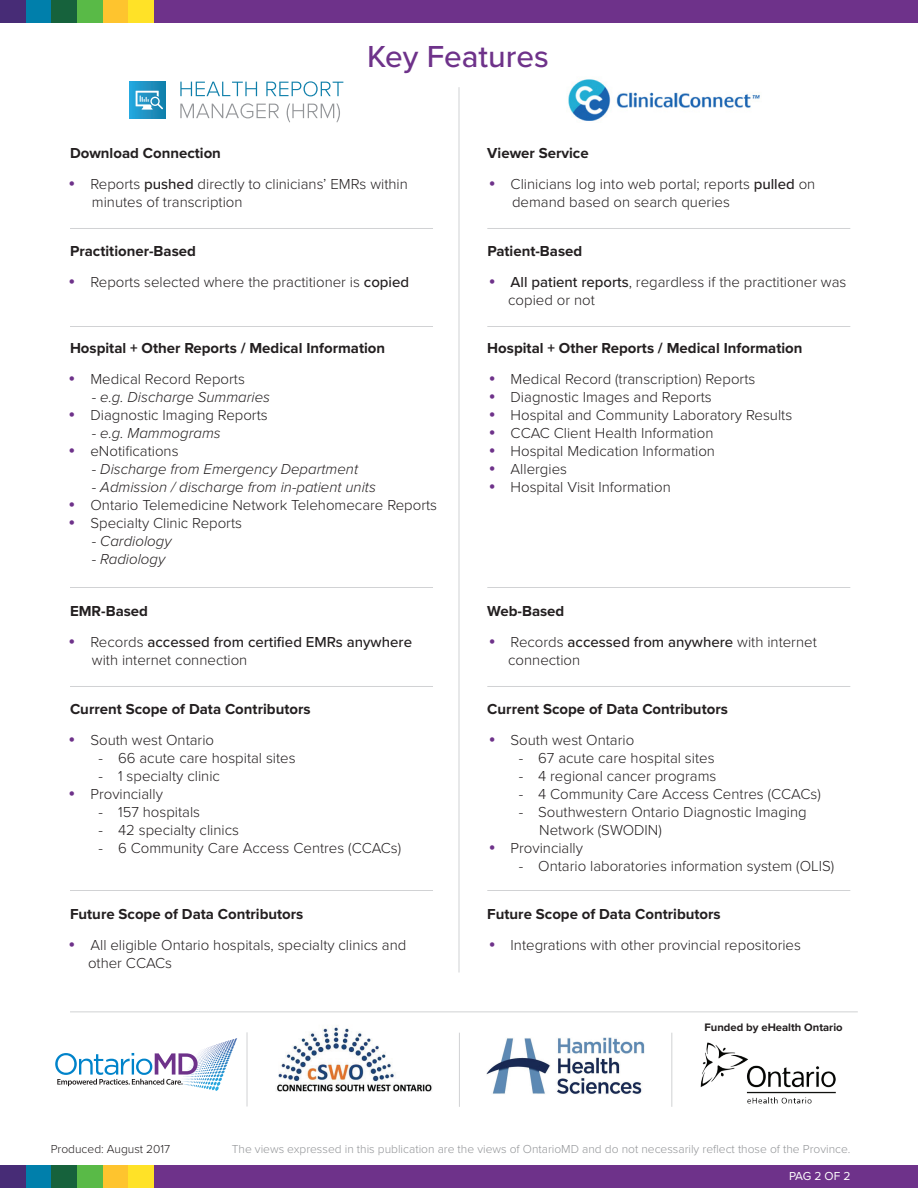
<style>
.page{position:relative;width:918px;height:1188px;background:#fff}
.page>*{position:absolute;margin:0;border:0;box-sizing:border-box;transform-origin:0 0}
.t1{font:500 31.5px "Proxima Nova";color:#6e328a}
.t2{font:300 15px/18px "Proxima Nova";color:#231f20}
.t3{font:700 15px "Proxima Nova";color:#231f20}
.t4{font:italic 300 15px "Proxima Nova";color:#231f20}
.t5{font:500 15px/18px "Proxima Nova";color:#231f20}
.t6{font:300 12px "Proxima Nova";color:#939598}
.t7{font:300 12px "Proxima Nova";color:#231f20}
.t8{font:12px "Proxima Nova";color:#fff}
.t9{font:700 11.25px "Proxima Nova";color:#231f20}
.s1{color:#6e328a}
.s2{font-weight:500}
.s3{font-weight:300}
</style>
<div class="page">
<div style="left:0;top:0;width:918px;height:22px;background:#6e328a"></div>
<div style="left:128px;top:0;width:26px;height:22px;background:#ffe227"></div>
<div style="left:103px;top:0;width:25px;height:22px;background:#fec42e"></div>
<div style="left:77px;top:0;width:26px;height:22px;background:#59ba47"></div>
<div style="left:51px;top:0;width:26px;height:22px;background:#16623c"></div>
<div style="left:26px;top:0;width:25px;height:22px;background:#007fab"></div>
<div style="left:0;top:0;width:26px;height:22px;background:#472c76"></div>
<div style="left:0;top:1166px;width:918px;height:22px;background:#6e328a"></div>
<div style="left:128px;top:1166px;width:26px;height:22px;background:#ffe227"></div>
<div style="left:103px;top:1166px;width:25px;height:22px;background:#fec42e"></div>
<div style="left:77px;top:1166px;width:26px;height:22px;background:#59ba47"></div>
<div style="left:51px;top:1166px;width:26px;height:22px;background:#16623c"></div>
<div style="left:26px;top:1166px;width:25px;height:22px;background:#007fab"></div>
<div style="left:0;top:1166px;width:26px;height:22px;background:#472c76"></div>
<img style="left:568px;top:79px;width:192px;height:42px">
<hr style="left:487px;top:228px;width:363px;height:1px;background:#d1d2d4">
<hr style="left:70px;top:228px;width:363px;height:1px;background:#d1d2d4">
<hr style="left:487px;top:326px;width:363px;height:1px;background:#d1d2d4">
<hr style="left:70px;top:326px;width:363px;height:1px;background:#d1d2d4">
<hr style="left:487px;top:686px;width:363px;height:1px;background:#d1d2d4">
<hr style="left:70px;top:686px;width:363px;height:1px;background:#d1d2d4">
<hr style="left:487px;top:587px;width:363px;height:1px;background:#d1d2d4">
<hr style="left:70px;top:587px;width:363px;height:1px;background:#d1d2d4">
<hr style="left:487px;top:890px;width:363px;height:1px;background:#d1d2d4">
<hr style="left:70px;top:890px;width:363px;height:1px;background:#d1d2d4">
<hr style="left:70px;top:1011px;width:788px;height:1px;background:#d1d2d4">
<hr style="left:459px;top:87px;width:1px;height:885px;background:#d1d2d4">
<svg style="left:221px;top:1038px;width:16px;height:6px"></svg>
<svg style="left:55px;top:1053px;width:143px;height:33px"></svg>
<img style="left:700px;top:1042px;width:136px;height:62px">
<hr style="left:459px;top:1033px;width:1px;height:74px;background:#d1d2d4">
<hr style="left:671px;top:1033px;width:1px;height:74px;background:#d1d2d4">
<hr style="left:247px;top:1032px;width:1px;height:75px;background:#d1d2d4">
<img style="left:487px;top:1038px;width:158px;height:56px">
<img style="left:277px;top:1025px;width:155px;height:67px">
<svg style="left:129px;top:82px;width:37px;height:36px"></svg>
<svg style="left:136px;top:91px;width:27px;height:19px"></svg>
<svg style="left:180px;top:82px;width:77px;height:14px"></svg>
<svg style="left:266px;top:81px;width:77px;height:15px"></svg>
<svg style="left:180px;top:103px;width:99px;height:15px"></svg>
<svg style="left:287px;top:103px;width:53px;height:20px"></svg>
<h1 class="t1" style="left:367px;top:37px;width:183px">Key Features</h1>
<p class="t3" style="left:70px;top:144px;width:153px">Download Connection</p>
<p class="t3" style="left:487px;top:144px;width:103px">Viewer Service</p>
<p class="t2" style="left:92px;top:175px;width:318px;text-indent:-23px"><span class="s1">•</span> Reports <span class="s2">pushed</span> directly to clinicians’ EMRs within minutes of transcription</p>
<p class="t2" style="left:512px;top:175px;width:305px;text-indent:-23px"><span class="s1">•</span> Clinicians log into web portal; reports <span class="s2">pulled</span> on demand based on search queries</p>
<p class="t3" style="left:70px;top:242px;width:127px">Practitioner-Based</p>
<p class="t3" style="left:487px;top:242px;width:96px">Patient-Based</p>
<p class="t2" style="left:69px;top:273px;width:342px"><span class="s1">•</span> Reports selected where the practitioner is <span class="s2">copied</span></p>
<p class="t2" style="left:508px;top:273px;width:340px;text-indent:-19px"><span class="s1">•</span> <span class="s2">All patient reports</span>, regardless if the practitioner was copied or not</p>
<p class="t3" style="left:70px;top:339px;width:317px">Hospital + Other Reports / Medical Information</p>
<p class="t3" style="left:487px;top:339px;width:317px">Hospital + Other Reports / Medical Information</p>
<p class="t2" style="left:69px;top:371px;width:178px"><span class="s1">•</span> Medical Record Reports</p>
<p class="t4" style="left:92px;top:389px;width:180px">- e.g. Discharge Summaries</p>
<p class="t2" style="left:69px;top:407px;width:201px"><span class="s1">•</span> Diagnostic Imaging Reports</p>
<p class="t4" style="left:92px;top:425px;width:130px">- e.g. Mammograms</p>
<p class="t2" style="left:69px;top:443px;width:112px"><span class="s1">•</span> eNotifications</p>
<p class="t4" style="left:92px;top:461px;width:268px">- Discharge from Emergency Department</p>
<p class="t4" style="left:92px;top:479px;width:286px">- Admission / discharge from in-patient units</p>
<p class="t2" style="left:69px;top:497px;width:370px"><span class="s1">•</span> Ontario Telemedicine Network Telehomecare Reports</p>
<p class="t2" style="left:69px;top:515px;width:175px"><span class="s1">•</span> Specialty Clinic Reports</p>
<p class="t4" style="left:92px;top:533px;width:81px">- Cardiology</p>
<p class="t4" style="left:92px;top:551px;width:75px">- Radiology</p>
<p class="t2" style="left:489px;top:371px;width:268px"><span class="s1">•</span> Medical Record (transcription) Reports</p>
<p class="t2" style="left:489px;top:389px;width:225px"><span class="s1">•</span> Diagnostic Images and Reports</p>
<p class="t2" style="left:489px;top:407px;width:305px"><span class="s1">•</span> Hospital and Community Laboratory Results</p>
<p class="t2" style="left:489px;top:425px;width:226px"><span class="s1">•</span> CCAC Client Health Information</p>
<p class="t2" style="left:489px;top:443px;width:228px"><span class="s1">•</span> Hospital Medication Information</p>
<p class="t2" style="left:489px;top:461px;width:80px"><span class="s1">•</span> Allergies</p>
<p class="t2" style="left:489px;top:479px;width:184px"><span class="s1">•</span> Hospital Visit Information</p>
<p class="t3" style="left:70px;top:602px;width:80px">EMR-Based</p>
<p class="t3" style="left:487px;top:602px;width:79px">Web-Based</p>
<p class="t5" style="left:92px;top:633px;width:322px;text-indent:-23px"><span class="s1">•</span> <span class="s3">Records</span> accessed from certified EMRs anywhere <span class="s3">with internet connection</span></p>
<p class="t2" style="left:508px;top:633px;width:310px;text-indent:-19px"><span class="s1">•</span> Records <span class="s2">accessed from anywhere</span> with internet connection</p>
<p class="t3" style="left:70px;top:700px;width:242px">Current Scope of Data Contributors</p>
<p class="t3" style="left:487px;top:700px;width:242px">Current Scope of Data Contributors</p>
<p class="t2" style="left:69px;top:732px;width:147px"><span class="s1">•</span> South west Ontario</p>
<p class="t2" style="left:99px;top:750px;width:199px">- 66 acute care hospital sites</p>
<p class="t2" style="left:99px;top:768px;width:123px">- 1 specialty clinic</p>
<p class="t2" style="left:69px;top:786px;width:96px"><span class="s1">•</span> Provincially</p>
<p class="t2" style="left:99px;top:804px;width:103px">- 157 hospitals</p>
<p class="t2" style="left:99px;top:822px;width:142px">- 42 specialty clinics</p>
<p class="t2" style="left:99px;top:840px;width:304px">- 6 Community Care Access Centres (CCACs)</p>
<p class="t2" style="left:489px;top:732px;width:147px"><span class="s1">•</span> South west Ontario</p>
<p class="t2" style="left:519px;top:750px;width:197px">- 67 acute care hospital sites</p>
<p class="t2" style="left:519px;top:768px;width:199px">- 4 regional cancer programs</p>
<p class="t2" style="left:519px;top:786px;width:304px">- 4 Community Care Access Centres (CCACs)</p>
<p class="t2" style="left:539px;top:804px;width:269px;text-indent:-21px">- Southwestern Ontario Diagnostic Imaging<br>Network (SWODIN)</p>
<p class="t2" style="left:489px;top:840px;width:96px"><span class="s1">•</span> Provincially</p>
<p class="t2" style="left:519px;top:858px;width:317px">- Ontario laboratories information system (OLIS)</p>
<p class="t3" style="left:70px;top:905px;width:235px">Future Scope of Data Contributors</p>
<p class="t3" style="left:487px;top:905px;width:235px">Future Scope of Data Contributors</p>
<p class="t2" style="left:88px;top:937px;width:320px;text-indent:-19px"><span class="s1">•</span> All eligible Ontario hospitals, specialty clinics and other CCACs</p>
<p class="t2" style="left:489px;top:937px;width:314px"><span class="s1">•</span> Integrations with other provincial repositories</p>
<p class="t9" style="left:704px;top:1021px;width:140px">Funded by eHealth Ontario</p>
<p class="t7" style="left:51px;top:1142px;width:121px">Produced: August 2017</p>
<p class="t6" style="left:232px;top:1142px;width:620px">The views expressed in this publication are the views of OntarioMD and do not necessarily reflect those of the Province.</p>
<p class="t8" style="left:789px;top:1168px;width:63px">PAG 2 OF 2</p>
</div>
